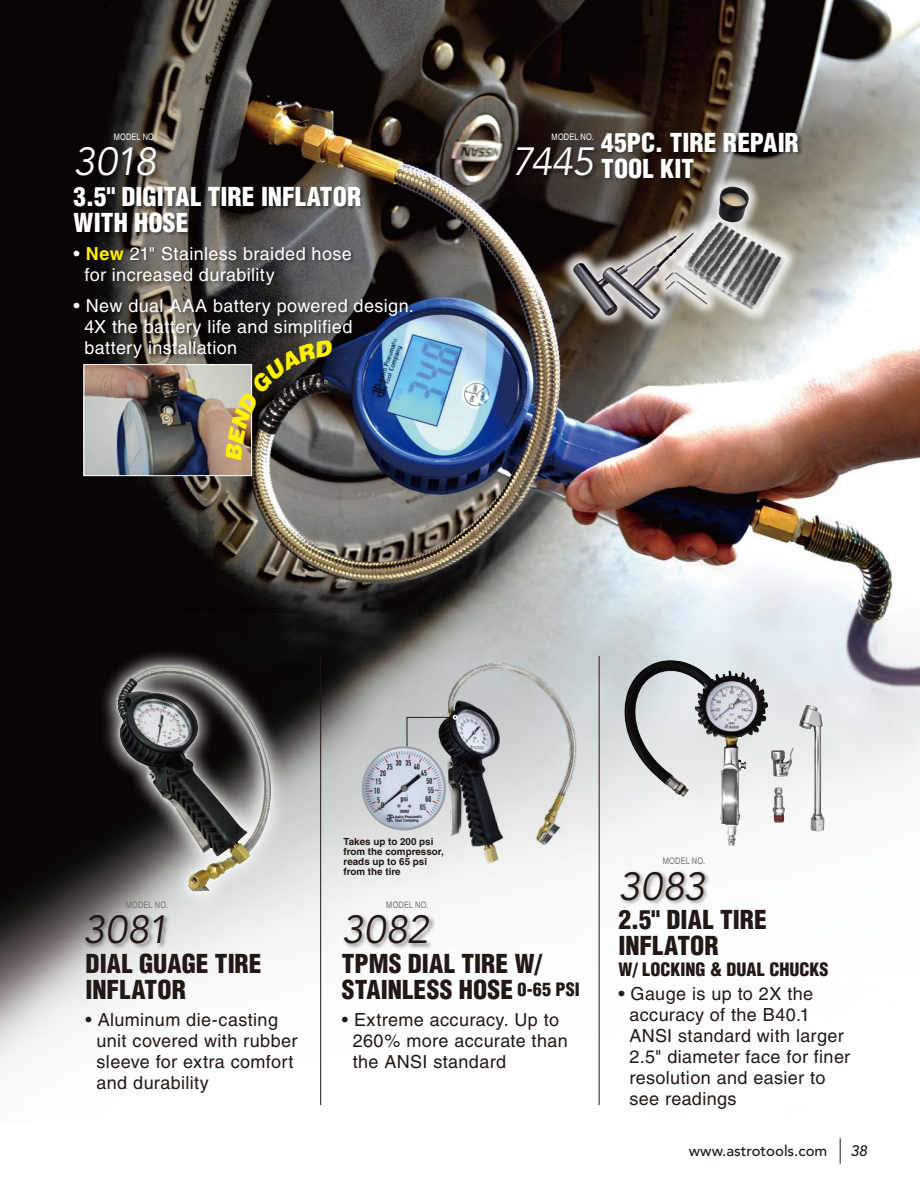
<style>
.page{position:relative;width:920px;height:1190px;background:#fff}
.page>*{position:absolute;margin:0;border:0;box-sizing:border-box;transform-origin:0 0}
.t1{font:italic 39px "Avenir LT Std";letter-spacing:.005em;color:#221815}
.t2{font:italic 39px "Avenir LT Std";letter-spacing:-.04em;color:#fff}
.t3{font:900 condensed 25.5px/25.5px "Helvetica";color:#221815}
.t4{font:900 condensed 25.5px/25.5px "Helvetica";color:#fff}
.t5{font:18px/21px "Helvetica";letter-spacing:.02em;color:#221815}
.t6{font:18px/21px "Helvetica";letter-spacing:.02em;color:#fff}
.t7{font:900 condensed 18px "Helvetica";color:#221815}
.t8{font:500 15px "Avenir LT Std";color:#221815}
.t9{font:italic 500 15px "Avenir LT Std";color:#221815}
.t10{font:700 9.9px/9.9px "Helvetica";color:#221815}
.t11{font:condensed 9px "Helvetica";letter-spacing:.025em;color:#727171}
.t12{font:condensed 9px "Helvetica";letter-spacing:.025em;color:#fff}
.s1{font-weight:700;color:#fff100}
.s2{font-size:18px}
</style>
<div class="page">
<img style="left:0;top:0;width:920px;height:1105px">
<img style="left:72px;top:182px;width:295px;height:60px">
<img style="left:598px;top:128px;width:206px;height:62px">
<img style="left:557px;top:171px;width:243px;height:165px">
<img style="left:561px;top:174px;width:234px;height:158px">
<img style="left:677px;top:186px;width:72px;height:89px">
<img style="left:435px;top:660px;width:143px;height:205px">
<img style="left:363px;top:747px;width:82px;height:82px;border-radius:41px">
<div style="left:362px;top:746px;width:84px;height:84px;border:2px solid #9fa0a0;border-radius:50%"></div>
<svg style="left:406px;top:714px;width:51px;height:79px;background:#989da2"></svg>
<img style="left:72px;top:242px;width:354px;height:122px">
<img style="left:86px;top:366px;width:164px;height:108px">
<div style="left:84px;top:364px;width:168px;height:112px;border:1px solid #fff"></div>
<img style="left:634px;top:660px;width:36px;height:19px">
<img style="left:87px;top:640px;width:211px;height:280px">
<img style="left:103px;top:656px;width:179px;height:248px">
<img style="left:117px;top:666px;width:116px;height:225px">
<img style="left:70px;top:140px;width:93px;height:54px">
<img style="left:81px;top:908px;width:94px;height:54px">
<img style="left:339px;top:908px;width:97px;height:54px">
<img style="left:615px;top:864px;width:97px;height:54px">
<img style="left:508px;top:140px;width:93px;height:54px">
<hr style="left:320px;top:656px;width:1px;height:449px;background:#221815">
<hr style="left:598px;top:656px;width:1px;height:449px;background:#221815">
<svg style="left:839px;top:1138px;width:1px;height:25px"></svg>
<svg style="left:226px;top:339px;width:108px;height:121px;background:#5a5550"></svg>
<p class="t12" style="left:114px;top:131px;width:44px">MODEL NO.</p>
<p class="t2" style="left:74px;top:139px;width:84px">3018</p>
<p class="t4" style="left:74px;top:184px;width:289px">3.5" DIGITAL TIRE INFLATOR<br>WITH HOSE</p>
<p class="t6" style="left:84px;top:243px;width:269px;text-indent:-11px">• <span class="s1">New</span> 21" Stainless braided hose for increased durability</p>
<p class="t6" style="left:84px;top:295px;width:331px;text-indent:-11px">• New dual AAA battery powered design.<br>4X the battery life and simplified battery installation</p>
<p class="t4" style="left:601px;top:130px;width:199px">45PC. TIRE REPAIR<br>TOOL KIT</p>
<p class="t12" style="left:551px;top:131px;width:44px">MODEL NO.</p>
<p class="t2" style="left:512px;top:139px;width:83px">7445</p>
<p class="t11" style="left:126px;top:899px;width:44px">MODEL NO.</p>
<p class="t1" style="left:83px;top:907px;width:86px">3081</p>
<p class="t3" style="left:86px;top:950px;width:178px">DIAL GUAGE TIRE<br>INFLATOR</p>
<p class="t5" style="left:96px;top:1009px;width:202px;text-indent:-11px">• Aluminum die-casting unit covered with rubber sleeve for extra comfort and durability</p>
<p class="t10" style="left:343px;top:836px;width:102px">Takes up to 200 psi from the compressor, reads up to 65 psi from the tire</p>
<p class="t11" style="left:386px;top:899px;width:44px">MODEL NO.</p>
<p class="t1" style="left:342px;top:907px;width:88px">3082</p>
<p class="t3" style="left:342px;top:950px;width:239px">TPMS DIAL TIRE W/<br>STAINLESS HOSE <span class="s2">0-65 PSI</span></p>
<p class="t5" style="left:353px;top:1009px;width:216px;text-indent:-11px">• Extreme accuracy. Up to<br>260% more accurate than the ANSI standard</p>
<p class="t11" style="left:663px;top:855px;width:44px">MODEL NO.</p>
<p class="t1" style="left:618px;top:863px;width:88px">3083</p>
<p class="t3" style="left:618px;top:907px;width:150px">2.5" DIAL TIRE<br>INFLATOR</p>
<p class="t7" style="left:618px;top:958px;width:211px">W/ LOCKING &amp; DUAL CHUCKS</p>
<p class="t5" style="left:629px;top:983px;width:222px;text-indent:-11px">• Gauge is up to 2X the accuracy of the B40.1<br>ANSI standard with larger<br>2.5" diameter face for finer resolution and easier to see readings</p>
<p class="t8" style="left:689px;top:1142px;width:140px">www.astrotools.com</p>
<p class="t9" style="left:850px;top:1142px;width:18px">38</p>
</div>
